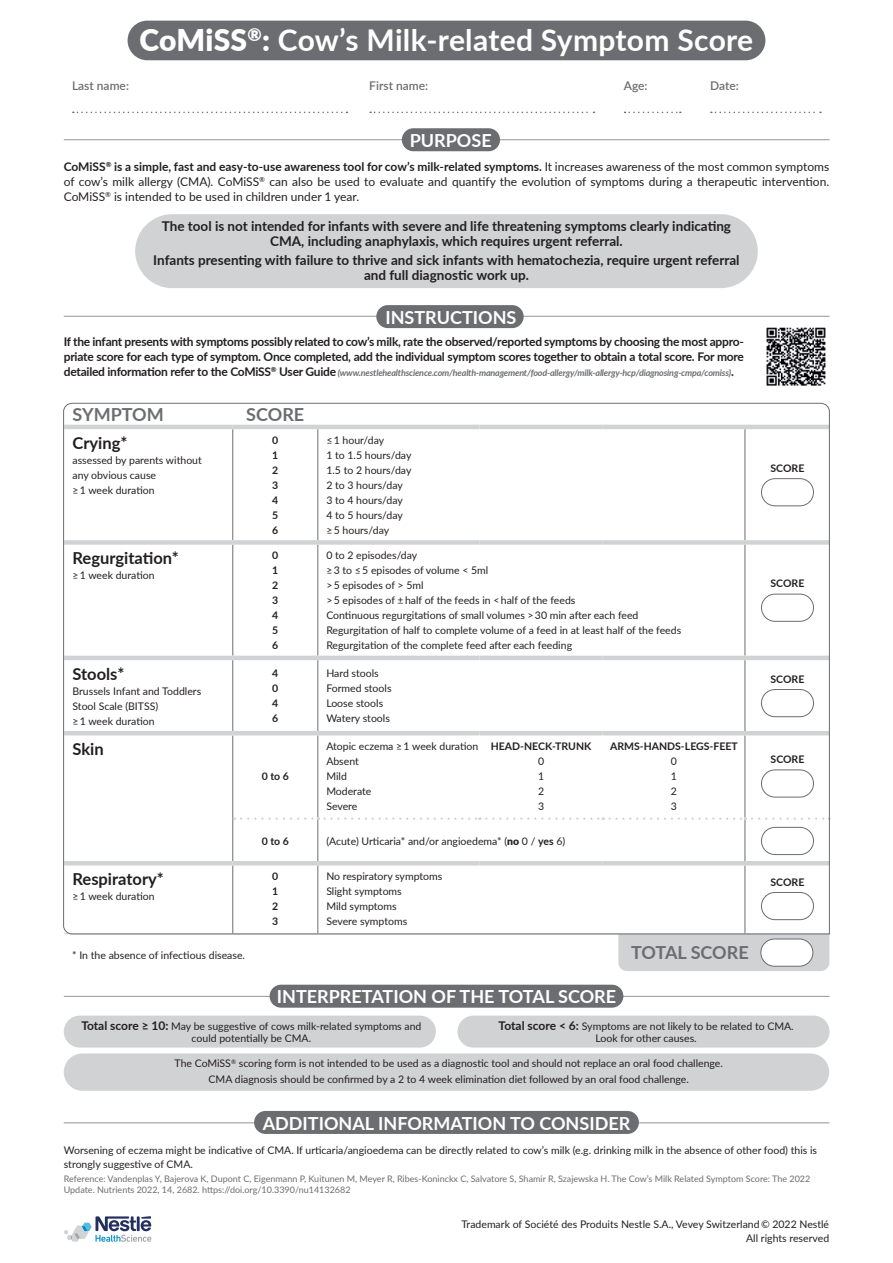
<style>
.page{position:relative;width:893px;height:1263px;background:#fff}
.page>*{position:absolute;margin:0;border:0;box-sizing:border-box;transform-origin:0 0}
.t1{font:700 30px "Lato";letter-spacing:.005em;color:#fff}
.t2{font:700 18px "Lato";color:#fff}
.t3{font:700 18px "Lato";color:#6c6d70}
.t4{font:700 16.5px "Lato";color:#231f20}
.t5{font:700 13.5px/15px "Lato";color:#231f20;text-align:center}
.t6{font:12px/15px "Lato";color:#231f20;text-align:justify}
.t7{font:700 12px/15px "Lato";letter-spacing:-.02em;color:#231f20}
.t8{font:600 12px "Lato";color:#6c6d70}
.t9{font:10.5px/15px "Lato";color:#231f20}
.t10{font:700 10.5px/15px "Lato";color:#231f20;text-align:justify}
.t11{font:9px/10.5px "Lato";color:#6c6d70}
.t12{font:italic 700 9px "Lato";letter-spacing:-.02em;color:#6c6d70}
.s1{font-weight:900}
.s2{font-weight:700}
.s3{font-style:normal;font-size:12px;color:#231f20}
.s4{font-weight:700;font-size:12px}
</style>
<div class="page">
<div style="left:128px;top:21px;width:637px;height:39px;background:#6c6d70;border-radius:20px"></div>
<hr style="left:64px;top:139px;width:766px;height:1px;background:#939598">
<hr style="left:64px;top:316px;width:766px;height:1px;background:#939598">
<div style="left:135px;top:214px;width:623px;height:74px;background:#d1d2d4;border-radius:37px"></div>
<div style="left:64px;top:1053px;width:765px;height:38px;background:#d1d2d4;border-radius:19px"></div>
<div style="left:64px;top:1015px;width:372px;height:32px;background:#d1d2d4;border-radius:16px"></div>
<div style="left:457px;top:1015px;width:373px;height:32px;background:#d1d2d4;border-radius:16px"></div>
<div style="left:402px;top:128px;width:98px;height:23px;background:#6c6d70;border-radius:11px"></div>
<div style="left:376px;top:305px;width:148px;height:23px;background:#6c6d70;border-radius:11px"></div>
<svg style="left:70px;top:402px;width:753px;height:1px"></svg>
<svg style="left:73px;top:112px;width:274px;height:1px"></svg>
<svg style="left:370px;top:112px;width:224px;height:1px"></svg>
<svg style="left:625px;top:112px;width:56px;height:1px"></svg>
<svg style="left:711px;top:112px;width:110px;height:1px"></svg>
<svg style="left:64px;top:1216px;width:87px;height:26px"></svg>
<div style="left:618px;top:934px;width:211px;height:37px;background:#d1d2d4"></div>
<div style="left:761px;top:939px;width:52px;height:27px;background:#fff;border-radius:14px"></div>
<div style="left:761px;top:939px;width:52px;height:27px;border:1px solid #6c6d70;border-radius:14px"></div>
<svg style="left:63px;top:403px;width:767px;height:531px"></svg>
<hr style="left:64px;top:1122px;width:766px;height:1px;background:#939598">
<hr style="left:64px;top:996px;width:766px;height:1px;background:#939598">
<div style="left:270px;top:985px;width:353px;height:23px;background:#6c6d70;border-radius:11px"></div>
<div style="left:254px;top:1111px;width:385px;height:23px;background:#6c6d70;border-radius:11px"></div>
<img style="left:766px;top:327px;width:60px;height:59px">
<h1 class="t1" style="left:140px;top:18px;width:615px"><span class="s1">CoMiSS</span><sup>®</sup><span class="s1">:</span> Cow’s Milk-related Symptom Score</h1>
<p class="t8" style="left:72px;top:77px;width:58px">Last name:</p>
<p class="t8" style="left:369px;top:77px;width:60px">First name:</p>
<p class="t8" style="left:624px;top:77px;width:25px">Age:</p>
<p class="t8" style="left:710px;top:77px;width:30px">Date:</p>
<h2 class="t2" style="left:410px;top:127px;width:83px">PURPOSE</h2>
<p class="t6" style="left:64px;top:158px;width:767px"><span class="s2">CoMiSS</span><sup>®</sup> <span class="s2">is a simple, fast and easy-to-use awareness tool for cow’s milk-related symptoms.</span> It increases awareness of the most common symptoms of cow’s milk allergy (CMA). CoMiSS<sup>®</sup> can also be used to evaluate and quantify the evolution of symptoms during a therapeutic intervention.<br>CoMiSS<sup>®</sup> is intended to be used in children under 1 year.</p>
<p class="t5" style="left:162px;top:218px;width:571px">The tool is not intended for infants with severe and life threatening symptoms clearly indicating<br>CMA, including anaphylaxis, which requires urgent referral.</p>
<p class="t5" style="left:153px;top:252px;width:588px">Infants presenting with failure to thrive and sick infants with hematochezia, require urgent referral and full diagnostic work up.</p>
<h2 class="t2" style="left:385px;top:304px;width:132px">INSTRUCTIONS</h2>
<p class="t7" style="left:64px;top:334px;width:682px">If the infant presents with symptoms possibly related to cow’s milk, rate the observed/reported symptoms by choosing the most appro&shy;priate score for each type of symptom. Once completed, add the individual symptom scores together to obtain a total score. For more</p>
<p class="t12" style="left:64px;top:366px;width:672px"><span class="s3">detailed information refer to the CoMiSS</span><sup>®</sup> <span class="s3">User Guide</span> (www.nestlehealthscience.com/health-management/food-allergy/milk-allergy-hcp/diagnosing-cmpa/comiss)<span class="s3">.</span></p>
<h2 class="t3" style="left:72px;top:402px;width:93px">SYMPTOM</h2>
<h2 class="t3" style="left:246px;top:402px;width:59px">SCORE</h2>
<h3 class="t4" style="left:72px;top:431px;width:56px">Crying*</h3>
<p class="t9" style="left:72px;top:452px;width:131px">assessed by parents without any obvious cause<br>≥ 1 week duration</p>
<p class="t10" style="left:272px;top:432px;width:8px">0<br>1<br>2<br>3<br>4<br>5<br>6</p>
<p class="t9" style="left:326px;top:432px;width:87px">≤ 1 hour/day<br>1 to 1.5 hours/day<br>1.5 to 2 hours/day<br>2 to 3 hours/day<br>3 to 4 hours/day<br>4 to 5 hours/day ≥ 5 hours/day</p>
<h3 class="t4" style="left:72px;top:546px;width:108px">Regurgitation*</h3>
<p class="t9" style="left:72px;top:567px;width:84px">≥ 1 week duration</p>
<p class="t10" style="left:272px;top:548px;width:8px">0<br>1<br>2<br>3<br>4<br>5<br>6</p>
<p class="t9" style="left:326px;top:548px;width:356px">0 to 2 episodes/day<br>≥ 3 to ≤ 5 episodes of volume &lt; 5ml<br>&gt; 5 episodes of &gt; 5ml<br>&gt; 5 episodes of ± half of the feeds in &lt; half of the feeds<br>Continuous regurgitations of small volumes &gt; 30 min after each feed Regurgitation of half to complete volume of a feed in at least half of the feeds Regurgitation of the complete feed after each feeding</p>
<p class="t10" style="left:771px;top:460px;width:35px">SCORE</p>
<p class="t10" style="left:771px;top:575px;width:35px">SCORE</p>
<h3 class="t4" style="left:72px;top:661px;width:54px">Stools*</h3>
<p class="t9" style="left:72px;top:683px;width:130px">Brussels Infant and Toddlers<br>Stool Scale (BITSS)<br>≥ 1 week duration</p>
<p class="t10" style="left:272px;top:665px;width:8px">4<br>0<br>4<br>6</p>
<p class="t9" style="left:326px;top:665px;width:67px">Hard stools<br>Formed stools<br>Loose stools<br>Watery stools</p>
<p class="t10" style="left:771px;top:671px;width:35px">SCORE</p>
<h3 class="t4" style="left:72px;top:737px;width:33px">Skin</h3>
<p class="t10" style="left:262px;top:768px;width:29px">0 to 6</p>
<p class="t9" style="left:326px;top:738px;width:154px">Atopic eczema ≥ 1 week duration<br>Absent<br>Mild<br>Moderate<br>Severe</p>
<p class="t10" style="left:491px;top:738px;width:102px">HEAD-NECK-TRUNK</p>
<p class="t9" style="left:538px;top:753px;width:8px;text-align:justify">0<br>1<br>2<br>3</p>
<p class="t10" style="left:610px;top:738px;width:129px">ARMS-HANDS-LEGS-FEET</p>
<p class="t9" style="left:671px;top:753px;width:8px;text-align:justify">0<br>1<br>2<br>3</p>
<p class="t10" style="left:771px;top:751px;width:35px">SCORE</p>
<p class="t10" style="left:262px;top:833px;width:29px">0 to 6</p>
<p class="t9" style="left:326px;top:833px;width:240px">(Acute) Urticaria* and/or angioedema* (<span class="s1">no</span> 0 / <span class="s2">yes</span> 6)</p>
<h3 class="t4" style="left:72px;top:867px;width:93px">Respiratory*</h3>
<p class="t9" style="left:72px;top:888px;width:84px">≥ 1 week duration</p>
<p class="t10" style="left:272px;top:868px;width:8px">0<br>1<br>2<br>3</p>
<p class="t9" style="left:326px;top:868px;width:118px">No respiratory symptoms<br>Slight symptoms<br>Mild symptoms<br>Severe symptoms</p>
<p class="t10" style="left:771px;top:874px;width:35px">SCORE</p>
<p class="t9" style="left:72px;top:947px;width:174px">* In the absence of infectious disease.</p>
<h2 class="t3" style="left:631px;top:939px;width:119px">TOTAL SCORE</h2>
<h2 class="t2" style="left:277px;top:984px;width:341px">INTERPRETATION OF THE TOTAL SCORE</h2>
<p class="t9" style="left:81px;top:1019px;width:342px;line-height:12px;text-align:center"><span class="s4">Total score ≥ 10:</span> May be suggestive of cows milk-related symptoms and could potentially be CMA.</p>
<p class="t9" style="left:175px;top:1055px;width:550px;line-height:16.2px;text-align:center">The CoMiSS<sup>®</sup> scoring form is not intended to be used as a diagnostic tool and should not replace an oral food challenge.<br>CMA diagnosis should be confirmed by a 2 to 4 week elimination diet followed by an oral food challenge.</p>
<p class="t9" style="left:499px;top:1019px;width:297px;line-height:12px;text-align:center"><span class="s4">Total score &lt; 6:</span> Symptoms are not likely to be related to CMA.<br>Look for other causes.</p>
<h2 class="t2" style="left:263px;top:1110px;width:369px">ADDITIONAL INFORMATION TO CONSIDER</h2>
<p class="t9" style="left:64px;top:1143px;width:755px;line-height:13.5px">Worsening of eczema might be indicative of CMA. If urticaria/angioedema can be directly related to cow’s milk (e.g. drinking milk in the absence of other food) this is strongly suggestive of CMA.</p>
<p class="t11" style="left:64px;top:1173px;width:748px">Reference: Vandenplas Y, Bajerova K, Dupont C, Eigenmann P, Kuitunen M, Meyer R, Ribes-Koninckx C, Salvatore S, Shamir R, Szajewska H. The Cow’s Milk Related Symptom Score: The 2022<br>Update. Nutrients 2022, 14, 2682. https://doi.org/10.3390/nu14132682</p>
<p class="t9" style="left:462px;top:1217px;width:369px;line-height:13.5px;text-align:right">Trademark of Société des Produits Nestle S.A., Vevey Switzerland © 2022 Nestlé<br>All rights reserved</p>
</div>
